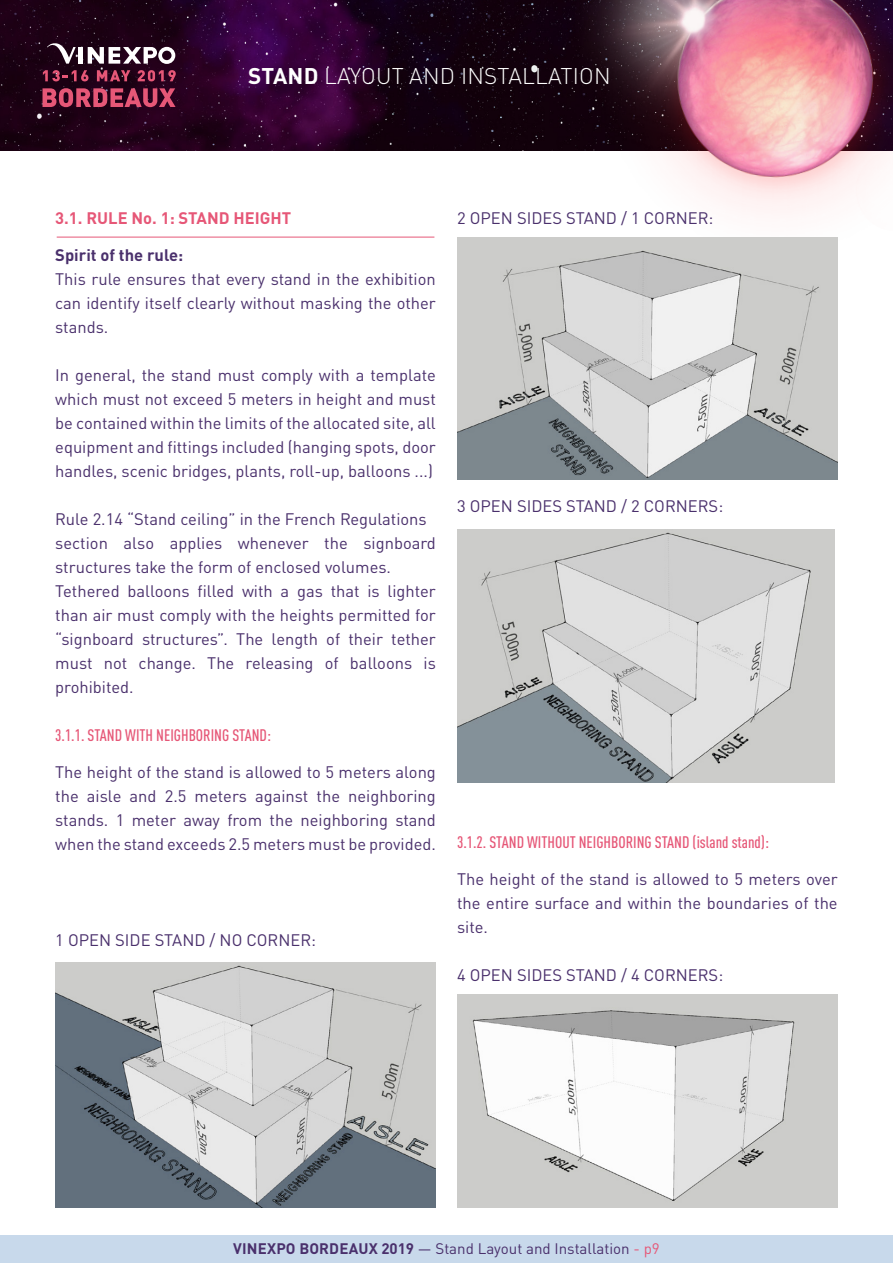
<style>
.page{position:relative;width:893px;height:1263px;background:#fff}
.page>*{position:absolute;margin:0;border:0;box-sizing:border-box;transform-origin:0 0}
.t1{font:300 22.5px "DINOT";letter-spacing:.01em;color:#fff}
.t2{font:16.5px/24px "DINOT";color:#4a306c;text-align:justify}
.t3{font:500 condensed 16.5px "DINOT";color:#e65777}
.t4{font:700 16.5px "DINOT";color:#e65777}
.t5{font:700 16.5px "DINOT";color:#4a306c}
.t6{font:15.15px "DINOT";color:#4a306c}
.s1{font-weight:700}
.s2{color:#e65777}
</style>
<div class="page">
<div style="left:0;top:1235px;width:893px;height:28px;background:#c8d9eb"></div>
<img style="left:0;top:0;width:516px;height:150px">
<img style="left:516px;top:0;width:377px;height:211px">
<hr style="left:57px;top:237px;width:377px;height:1px;background:#e65777">
<img style="left:55px;top:963px;width:381px;height:245px">
<img style="left:457px;top:237px;width:381px;height:242px">
<img style="left:457px;top:529px;width:378px;height:254px">
<img style="left:457px;top:995px;width:381px;height:213px">
<div style="left:78px;top:47px;width:5px;height:17px;background:#fff"></div>
<svg style="left:88px;top:47px;width:87px;height:17px"></svg>
<svg style="left:47px;top:42px;width:29px;height:22px"></svg>
<svg style="left:43px;top:88px;width:133px;height:19px;background:#94324f"></svg>
<svg style="left:43px;top:70px;width:45px;height:11px"></svg>
<svg style="left:97px;top:70px;width:33px;height:11px"></svg>
<svg style="left:138px;top:70px;width:38px;height:11px"></svg>
<h1 class="t1" style="left:248px;top:59px;width:364px"><span class="s1">STAND</span> LAYOUT AND INSTALLATION</h1>
<p class="t4" style="left:55px;top:205px;width:238px">3.1. RULE No. 1: STAND HEIGHT</p>
<p class="t5" style="left:55px;top:242px;width:130px">Spirit of the rule:</p>
<p class="t2" style="left:55px;top:265px;width:382px">This rule ensures that every stand in the exhibition can identify itself clearly without masking the other stands.</p>
<p class="t2" style="left:55px;top:361px;width:382px">In general, the stand must comply with a template which must not exceed 5 meters in height and must be contained within the limits of the allocated site, all equipment and fittings included (hanging spots, door handles, scenic bridges, plants, roll-up, balloons ...)</p>
<p class="t2" style="left:55px;top:505px;width:382px;text-align:left">Rule 2.14 “Stand ceiling” in the French Regulations section also applies whenever the signboard structures take the form of enclosed volumes.<br>Tethered balloons filled with a gas that is lighter than air must comply with the heights permitted for “signboard structures”. The length of their tether must not change. The releasing of balloons is prohibited.</p>
<p class="t3" style="left:55px;top:723px;width:217px">3.1.1. STAND WITH NEIGHBORING STAND:</p>
<p class="t2" style="left:55px;top:758px;width:382px">The height of the stand is allowed to 5 meters along the aisle and 2.5 meters against the neighboring stands. 1 meter away from the neighboring stand when the stand exceeds 2.5 meters must be provided.</p>
<p class="t2" style="left:55px;top:926px;width:262px">1 OPEN SIDE STAND / NO CORNER:</p>
<p class="t2" style="left:457px;top:205px;width:258px">2 OPEN SIDES STAND / 1 CORNER:</p>
<p class="t2" style="left:457px;top:493px;width:268px">3 OPEN SIDES STAND / 2 CORNERS:</p>
<p class="t3" style="left:457px;top:831px;width:313px">3.1.2. STAND WITHOUT NEIGHBORING STAND (island stand):</p>
<p class="t2" style="left:457px;top:866px;width:382px">The height of the stand is allowed to 5 meters over the entire surface and within the boundaries of the site.</p>
<p class="t2" style="left:457px;top:962px;width:268px">4 OPEN SIDES STAND / 4 CORNERS:</p>
<p class="t6" style="left:233px;top:1236px;width:428px"><span class="s1">VINEXPO BORDEAUX 2019</span> — Stand Layout and Installation <span class="s2">- p9</span></p>
</div>
